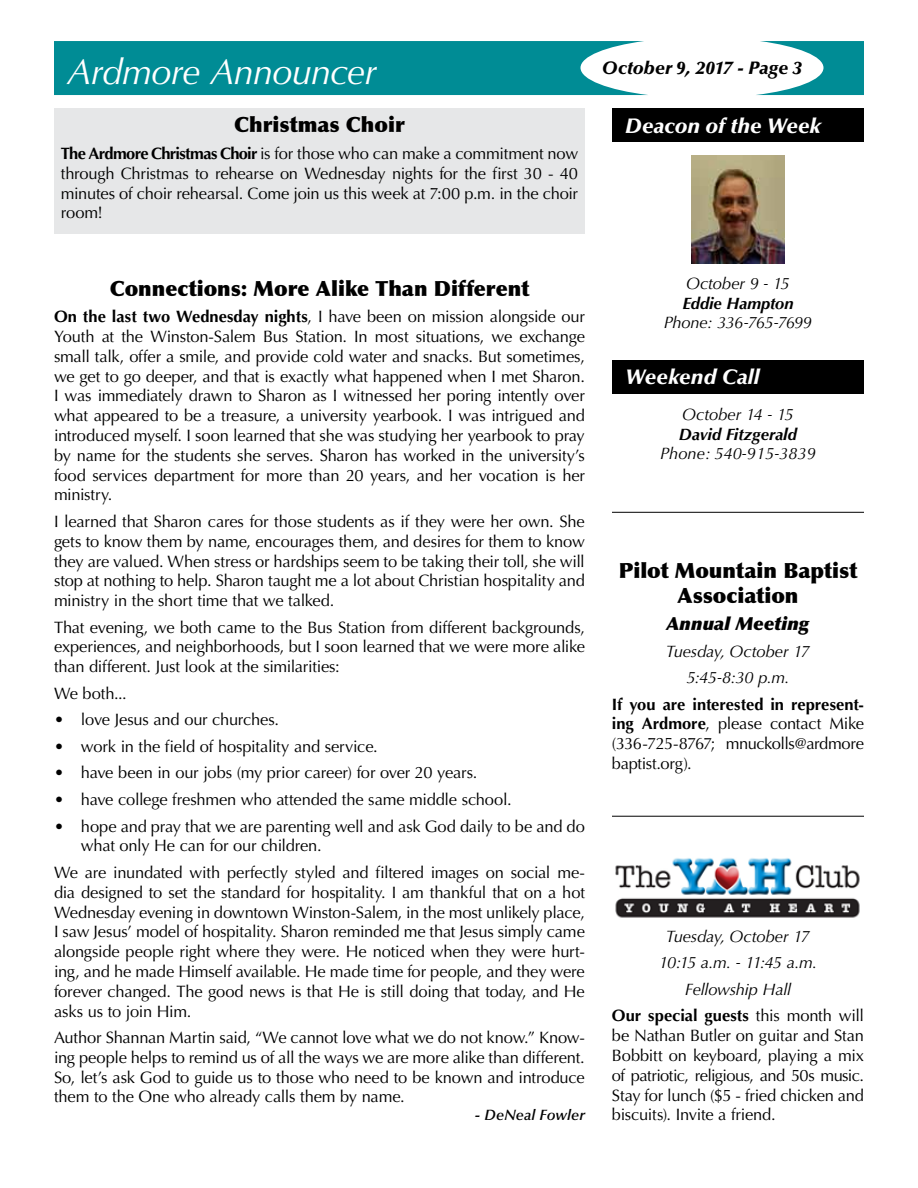
<style>
.page{position:relative;width:918px;height:1188px;background:#fff}
.page>*{position:absolute;margin:0;border:0;box-sizing:border-box;transform-origin:0 0}
.t1{font:italic 36px "Optima LT Std";letter-spacing:-.015em;color:#fff}
.t2{font:900 21px/25.2px "Optima LT Std";color:#000;text-align:center}
.t3{font:italic 900 21px "Optima LT Std";letter-spacing:-.005em;color:#fff}
.t4{font:italic 900 18px "Optima LT Std";color:#000}
.t5{font:italic 18px "Optima LT Std X Black";color:#000}
.t6{font:16.5px/19.8px "Optima LT Std";letter-spacing:-.015em;color:#000;text-align:justify}
.t7{font:italic 16.5px/26.5px "Optima LT Std";letter-spacing:-.01em;color:#000;text-align:center}
.t8{font:italic 700 16.5px "Optima LT Std";color:#000}
.t9{font:italic 600 15px "Optima LT Std";letter-spacing:.01em;color:#000}
.s1{font-weight:700}
.s2{font-weight:700;font-style:normal}
.s3{font-style:normal}
</style>
<div class="page">
<svg style="left:54px;top:41px;width:810px;height:54px;fill:#008c95"></svg>
<div style="left:54px;top:108px;width:531px;height:125px;background:#e6e7e8"></div>
<div style="left:612px;top:108px;width:252px;height:34px;background:#000"></div>
<div style="left:612px;top:360px;width:252px;height:33px;background:#000"></div>
<hr style="left:612px;top:512px;width:252px;height:1px;background:#000">
<img style="left:615px;top:858px;width:245px;height:60px">
<hr style="left:612px;top:816px;width:252px;height:1px;background:#000">
<img style="left:691px;top:155px;width:94px;height:108px">
<h1 class="t1" style="left:68px;top:50px;width:311px">Ardmore Announcer</h1>
<p class="t4" style="left:602px;top:57px;width:201px">October 9, 2017 - Page 3</p>
<p class="t3" style="left:626px;top:113px;width:197px">Deacon of the Week</p>
<p class="t2" style="left:234px;top:112px;width:172px">Christmas Choir</p>
<p class="t6" style="left:61px;top:144px;width:519px"><span class="s1">The Ardmore Christmas Choir</span> is for those who can make a commitment now through Christmas to rehearse on Wednesday nights for the first 30 - 40 minutes of choir rehearsal. Come join us this week at 7:00 p.m. in the choir room!</p>
<p class="t2" style="left:110px;top:276px;width:421px">Connections: More Alike Than Different</p>
<p class="t6" style="left:54px;top:307px;width:533px"><span class="s1">On the last two Wednesday nights</span>, I have been on mission alongside our Youth at the Winston-Salem Bus Station. In most situations, we exchange small talk, offer a smile, and provide cold water and snacks. But sometimes, we get to go deeper, and that is exactly what happened when I met Sharon.<br>I was immediately drawn to Sharon as I witnessed her poring intently over what appeared to be a treasure, a university yearbook. I was intrigued and introduced myself. I soon learned that she was studying her yearbook to pray by name for the students she serves. Sharon has worked in the university’s food services department for more than 20 years, and her vocation is her ministry.</p>
<p class="t6" style="left:54px;top:512px;width:533px">I learned that Sharon cares for those students as if they were her own. She gets to know them by name, encourages them, and desires for them to know they are valued. When stress or hardships seem to be taking their toll, she will stop at nothing to help. Sharon taught me a lot about Christian hospitality and ministry in the short time that we talked.</p>
<p class="t6" style="left:54px;top:617px;width:533px">That evening, we both came to the Bus Station from different backgrounds, experiences, and neighborhoods, but I soon learned that we were more alike than different. Just look at the similarities:</p>
<p class="t6" style="left:54px;top:684px;width:74px">We both...</p>
<p class="t6" style="left:54px;top:710px;width:227px">• love Jesus and our churches.</p>
<p class="t6" style="left:54px;top:737px;width:325px">• work in the field of hospitality and service.</p>
<p class="t6" style="left:54px;top:763px;width:425px">• have been in our jobs (my prior career) for over 20 years.</p>
<p class="t6" style="left:54px;top:790px;width:459px">• have college freshmen who attended the same middle school.</p>
<p class="t6" style="left:81px;top:816px;width:505px;text-indent:-27px">• hope and pray that we are parenting well and ask God daily to be and do what only He can for our children.</p>
<p class="t6" style="left:54px;top:863px;width:533px">We are inundated with perfectly styled and filtered images on social me&shy;dia designed to set the standard for hospitality. I am thankful that on a hot Wednesday evening in downtown Winston-Salem, in the most unlikely place, I saw Jesus’ model of hospitality. Sharon reminded me that Jesus simply came alongside people right where they were. He noticed when they were hurt&shy;ing, and he made Himself available. He made time for people, and they were forever changed. The good news is that He is still doing that today, and He asks us to join Him.</p>
<p class="t6" style="left:54px;top:1028px;width:533px">Author Shannan Martin said, “We cannot love what we do not know.” Know&shy;ing people helps to remind us of all the ways we are more alike than different.<br>So, let’s ask God to guide us to those who need to be known and introduce them to the One who already calls them by name.</p>
<p class="t9" style="left:475px;top:1107px;width:112px">- DeNeal Fowler</p>
<p class="t7" style="left:686px;top:270px;width:105px">October 9 - 15</p>
<p class="t8" style="left:682px;top:293px;width:113px">Eddie Hampton</p>
<p class="t7" style="left:664px;top:310px;width:150px">Phone: 336-765-7699</p>
<p class="t3" style="left:626px;top:365px;width:136px">Weekend Call</p>
<p class="t7" style="left:682px;top:401px;width:113px">October 14 - 15</p>
<p class="t8" style="left:679px;top:424px;width:120px">David Fitzgerald</p>
<p class="t7" style="left:660px;top:441px;width:157px">Phone: 540-915-3839</p>
<p class="t2" style="left:619px;top:558px;width:240px">Pilot Mountain Baptist<br>Association</p>
<p class="t5" style="left:666px;top:613px;width:145px">Annual Meeting</p>
<p class="t7" style="left:666px;top:638px;width:146px">Tuesday, October 17<br>5:45-8:30 p.m.</p>
<p class="t6" style="left:612px;top:694px;width:254px"><span class="s1">If you are interested in represent&shy;ing Ardmore</span>, please contact Mike (336-725-8767; mnuckolls@ardmore baptist.org).</p>
<p class="t7" style="left:612px;top:923px;width:253px">Tuesday, October 17<br>10:15 a.m. - 11:45 a.m.<br>Fellowship Hall<br><span class="s2">Our special guests</span> <span class="s3">this month will</span></p>
<p class="t6" style="left:612px;top:1026px;width:254px">be Nathan Butler on guitar and Stan Bobbitt on keyboard, playing a mix of patriotic, religious, and 50s music.<br>Stay for lunch ($5 - fried chicken and biscuits). Invite a friend.</p>
</div>
